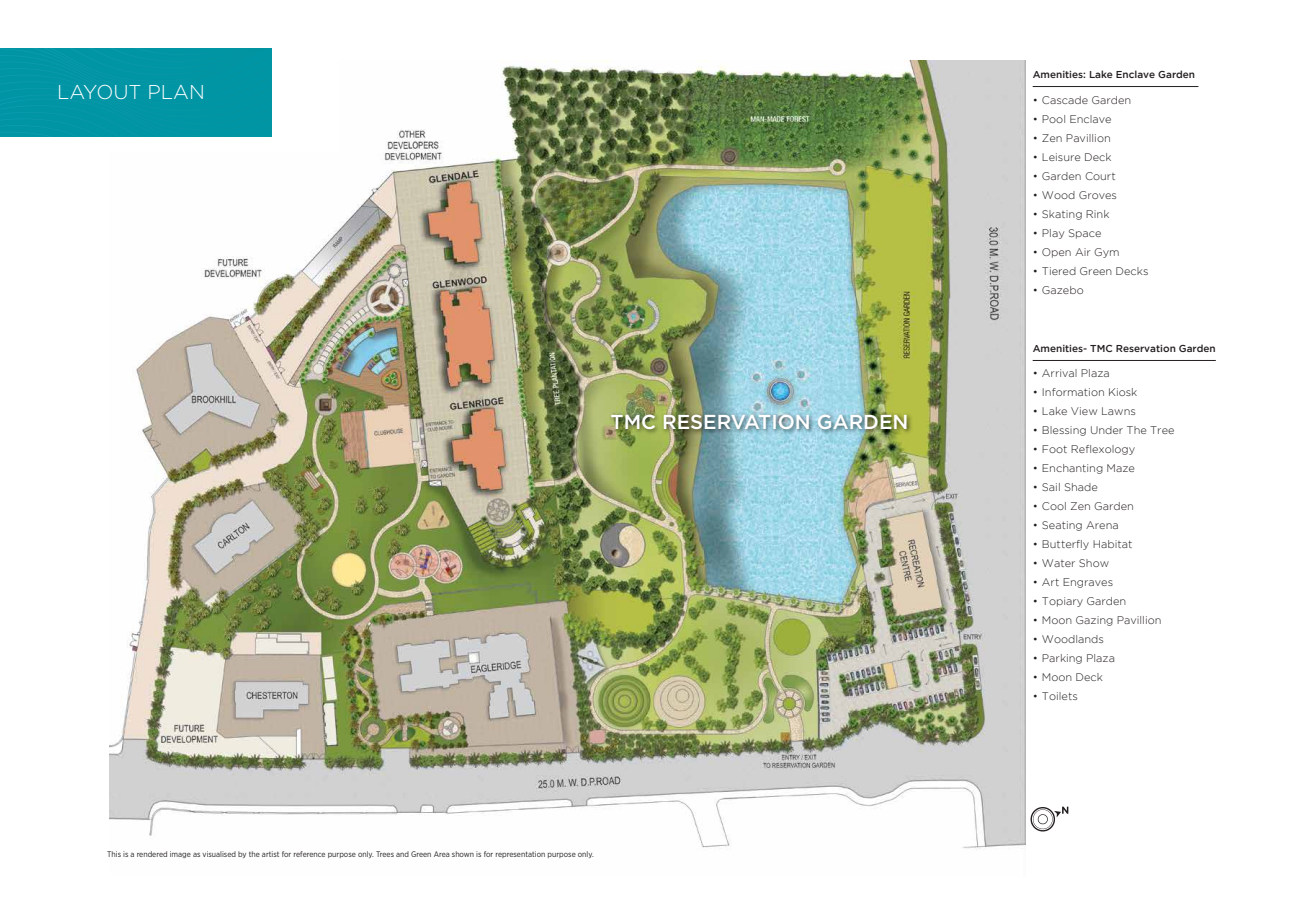
<style>
.page{position:relative;width:1295px;height:899px;background:#fff}
.page>*{position:absolute;margin:0;border:0;box-sizing:border-box;transform-origin:0 0}
.t1{font:500 20.2px "Gotham";color:#fff}
.t2{font:300 20px "Gotham";color:#fff}
.t3{font:300 11px "Gotham";color:#231f20}
.t4{font:500 10px "Gotham";color:#231f20}
.t5{font:8px "Gotham Narrow";color:#231f20}
</style>
<div class="page">
<img style="left:109px;top:60px;width:916px;height:790px">
<div style="left:5px;top:36px;width:333px;height:116px;background:#fff"></div>
<svg style="left:1030px;top:806px;width:38px;height:26px"></svg>
<hr style="left:1032px;top:86px;width:166px;height:1px;background:#231f20">
<hr style="left:1032px;top:360px;width:183px;height:1px;background:#231f20">
<div style="left:0;top:48px;width:271px;height:89px;background:#0095a5"></div>
<img style="left:605px;top:406px;width:311px;height:34px">
<h2 class="t2" style="left:57px;top:81px;width:149px">LAYOUT PLAN</h2>
<h1 class="t1" style="left:610px;top:410px;width:299px">TMC RESERVATION GARDEN</h1>
<p class="t5" style="left:107px;top:848px;width:488px">This is a rendered image as visualised by the artist for reference purpose only. Trees and Green Area shown is for representation purpose only.</p>
<p class="t4" style="left:1032px;top:68px;width:164px">Amenities: Lake Enclave Garden</p>
<p class="t3" style="left:1032px;top:94px;width:100px">• Cascade Garden</p>
<p class="t3" style="left:1032px;top:113px;width:80px">• Pool Enclave</p>
<p class="t3" style="left:1032px;top:132px;width:80px">• Zen Pavillion</p>
<p class="t3" style="left:1032px;top:151px;width:81px">• Leisure Deck</p>
<p class="t3" style="left:1032px;top:170px;width:85px">• Garden Court</p>
<p class="t3" style="left:1032px;top:189px;width:86px">• Wood Groves</p>
<p class="t3" style="left:1032px;top:208px;width:78px">• Skating Rink</p>
<p class="t3" style="left:1032px;top:227px;width:70px">• Play Space</p>
<p class="t3" style="left:1032px;top:246px;width:88px">• Open Air Gym</p>
<p class="t3" style="left:1032px;top:265px;width:117px">• Tiered Green Decks</p>
<p class="t3" style="left:1032px;top:284px;width:52px">• Gazebo</p>
<p class="t4" style="left:1032px;top:342px;width:184px">Amenities- TMC Reservation Garden</p>
<p class="t3" style="left:1032px;top:366px;width:79px">• Arrival Plaza</p>
<p class="t3" style="left:1032px;top:385px;width:106px">• Information Kiosk</p>
<p class="t3" style="left:1032px;top:404px;width:105px">• Lake View Lawns</p>
<p class="t3" style="left:1032px;top:423px;width:143px">• Blessing Under The Tree</p>
<p class="t3" style="left:1032px;top:442px;width:104px">• Foot Reflexology</p>
<p class="t3" style="left:1032px;top:461px;width:104px">• Enchanting Maze</p>
<p class="t3" style="left:1032px;top:480px;width:67px">• Sail Shade</p>
<p class="t3" style="left:1032px;top:499px;width:103px">• Cool Zen Garden</p>
<p class="t3" style="left:1032px;top:518px;width:88px">• Seating Arena</p>
<p class="t3" style="left:1032px;top:537px;width:101px">• Butterfly Habitat</p>
<p class="t3" style="left:1032px;top:556px;width:78px">• Water Show</p>
<p class="t3" style="left:1032px;top:575px;width:82px">• Art Engraves</p>
<p class="t3" style="left:1032px;top:594px;width:95px">• Topiary Garden</p>
<p class="t3" style="left:1032px;top:613px;width:130px">• Moon Gazing Pavillion</p>
<p class="t3" style="left:1032px;top:632px;width:73px">• Woodlands</p>
<p class="t3" style="left:1032px;top:651px;width:84px">• Parking Plaza</p>
<p class="t3" style="left:1032px;top:670px;width:72px">• Moon Deck</p>
<p class="t3" style="left:1032px;top:689px;width:47px">• Toilets</p>
</div>
